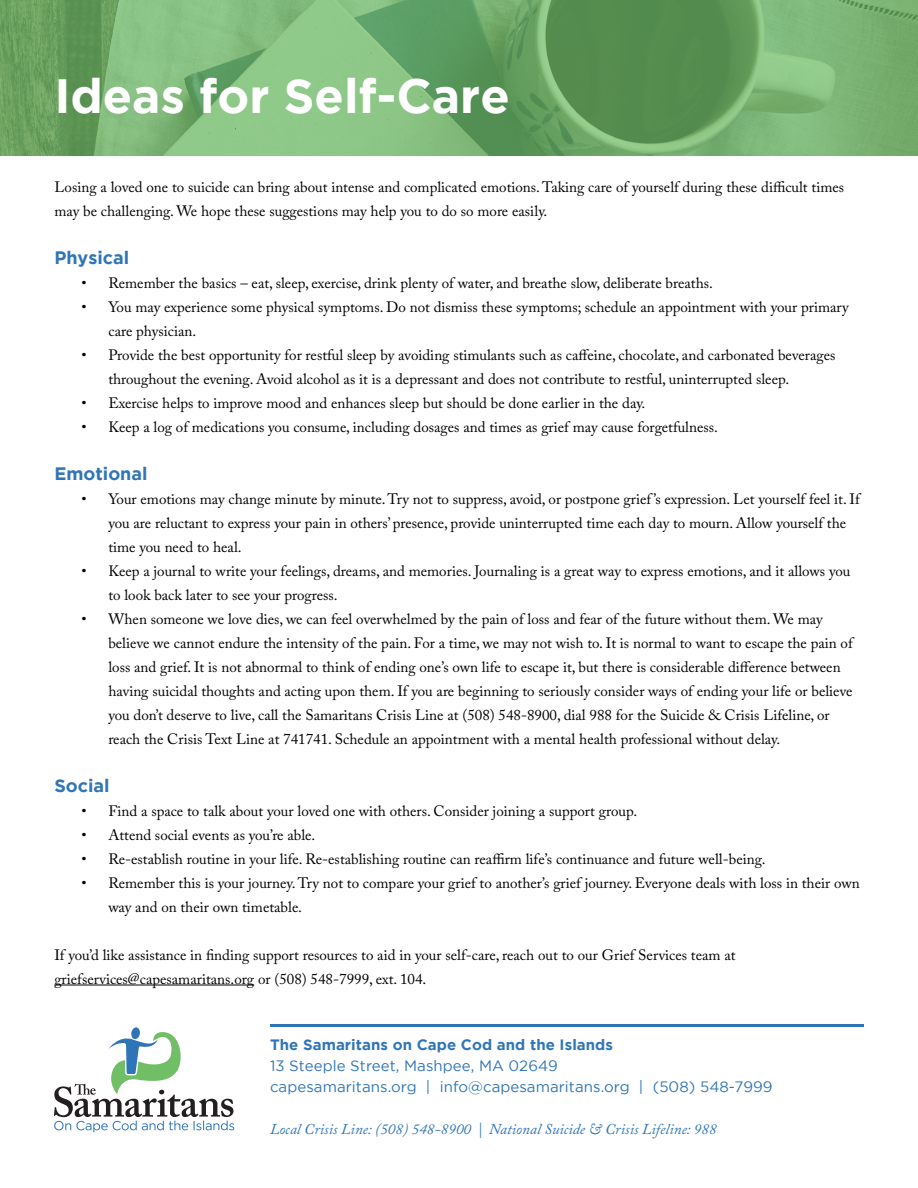
<style>
.page{position:relative;width:918px;height:1188px;background:#fff}
.page>*{position:absolute;margin:0;border:0;box-sizing:border-box;transform-origin:0 0}
.t1{font:700 48px "Gotham";color:#fff}
.t2{font:700 18px "Gotham";color:#3076b7}
.t3{font:15px/24px "Adobe Caslon Pro";color:#000}
.t4{font:15px/21px "Gotham";letter-spacing:.005em;color:#3076b7}
.t5{font:italic 15px "Adobe Caslon Pro";letter-spacing:.005em;color:#3076b7}
.t6{font:700 15px "Gotham";letter-spacing:.005em;color:#3076b7}
</style>
<div class="page">
<hr style="left:0;top:1px;width:1px;height:189px;background:#3076b7">
<svg style="left:54px;top:1027px;width:180px;height:105px"></svg>
<hr style="left:270px;top:1024px;width:594px;height:3px;background:#3076b7">
<hr style="left:54px;top:985px;width:200px;height:1px;background:#000">
<svg style="left:0;top:0;width:918px;height:156px"></svg>
<h1 class="t1" style="left:54px;top:68px;width:457px">Ideas for Self-Care</h1>
<p class="t3" style="left:54px;top:174px;width:791px">Losing a loved one to suicide can bring about intense and complicated emotions. Taking care of yourself during these difficult times may be challenging. We hope these suggestions may help you to do so more easily.</p>
<p class="t2" style="left:54px;top:247px;width:76px">Physical</p>
<p class="t3" style="left:81px;top:270px;width:633px">• Remember the basics – eat, sleep, exercise, drink plenty of water, and breathe slow, deliberate breaths.</p>
<p class="t3" style="left:108px;top:294px;width:742px;text-indent:-27px">• You may experience some physical symptoms. Do not dismiss these symptoms; schedule an appointment with your primary care physician.</p>
<p class="t3" style="left:108px;top:342px;width:729px;text-indent:-27px">• Provide the best opportunity for restful sleep by avoiding stimulants such as caffeine, chocolate, and carbonated beverages throughout the evening. Avoid alcohol as it is a depressant and does not contribute to restful, uninterrupted sleep.</p>
<p class="t3" style="left:81px;top:390px;width:566px">• Exercise helps to improve mood and enhances sleep but should be done earlier in the day.</p>
<p class="t3" style="left:81px;top:414px;width:638px">• Keep a log of medications you consume, including dosages and times as grief may cause forgetfulness.</p>
<p class="t2" style="left:54px;top:463px;width:95px">Emotional</p>
<p class="t3" style="left:108px;top:486px;width:753px;text-indent:-27px">• Your emotions may change minute by minute. Try not to suppress, avoid, or postpone grief ’s expression. Let yourself feel it. If you are reluctant to express your pain in others’ presence, provide uninterrupted time each day to mourn. Allow yourself the time you need to heal.</p>
<p class="t3" style="left:108px;top:558px;width:744px;text-indent:-27px">• Keep a journal to write your feelings, dreams, and memories. Journaling is a great way to express emotions, and it allows you to look back later to see your progress.</p>
<p class="t3" style="left:108px;top:606px;width:746px;text-indent:-27px">• When someone we love dies, we can feel overwhelmed by the pain of loss and fear of the future without them. We may believe we cannot endure the intensity of the pain. For a time, we may not wish to. It is normal to want to escape the pain of loss and grief. It is not abnormal to think of ending one’s own life to escape it, but there is considerable difference between having suicidal thoughts and acting upon them. If you are beginning to seriously consider ways of ending your life or believe you don’t deserve to live, call the Samaritans Crisis Line at (508) 548-8900, dial 988 for the Suicide &amp; Crisis Lifeline, or reach the Crisis Text Line at 741741. Schedule an appointment with a mental health professional without delay.</p>
<p class="t2" style="left:54px;top:775px;width:57px">Social</p>
<p class="t3" style="left:81px;top:798px;width:557px">• Find a space to talk about your loved one with others. Consider joining a support group.</p>
<p class="t3" style="left:81px;top:822px;width:236px">• Attend social events as you’re able.</p>
<p class="t3" style="left:81px;top:846px;width:686px">• Re-establish routine in your life. Re-establishing routine can reaffirm life’s continuance and future well-being.</p>
<p class="t3" style="left:108px;top:870px;width:753px;text-indent:-27px">• Remember this is your journey. Try not to compare your grief to another’s grief journey. Everyone deals with loss in their own way and on their own timetable.</p>
<p class="t3" style="left:54px;top:942px;width:683px">If you’d like assistance in finding support resources to aid in your self-care, reach out to our Grief Services team at griefservices@capesamaritans.org or (508) 548-7999, ext. 104.</p>
<p class="t6" style="left:270px;top:1036px;width:345px">The Samaritans on Cape Cod and the Islands</p>
<p class="t4" style="left:270px;top:1055px;width:504px">13 Steeple Street, Mashpee, MA 02649<br>capesamaritans.org | info@capesamaritans.org | (508) 548-7999</p>
<p class="t5" style="left:270px;top:1120px;width:448px">Local Crisis Line: (508) 548-8900 | National Suicide &amp; Crisis Lifeline: 988</p>
</div>
